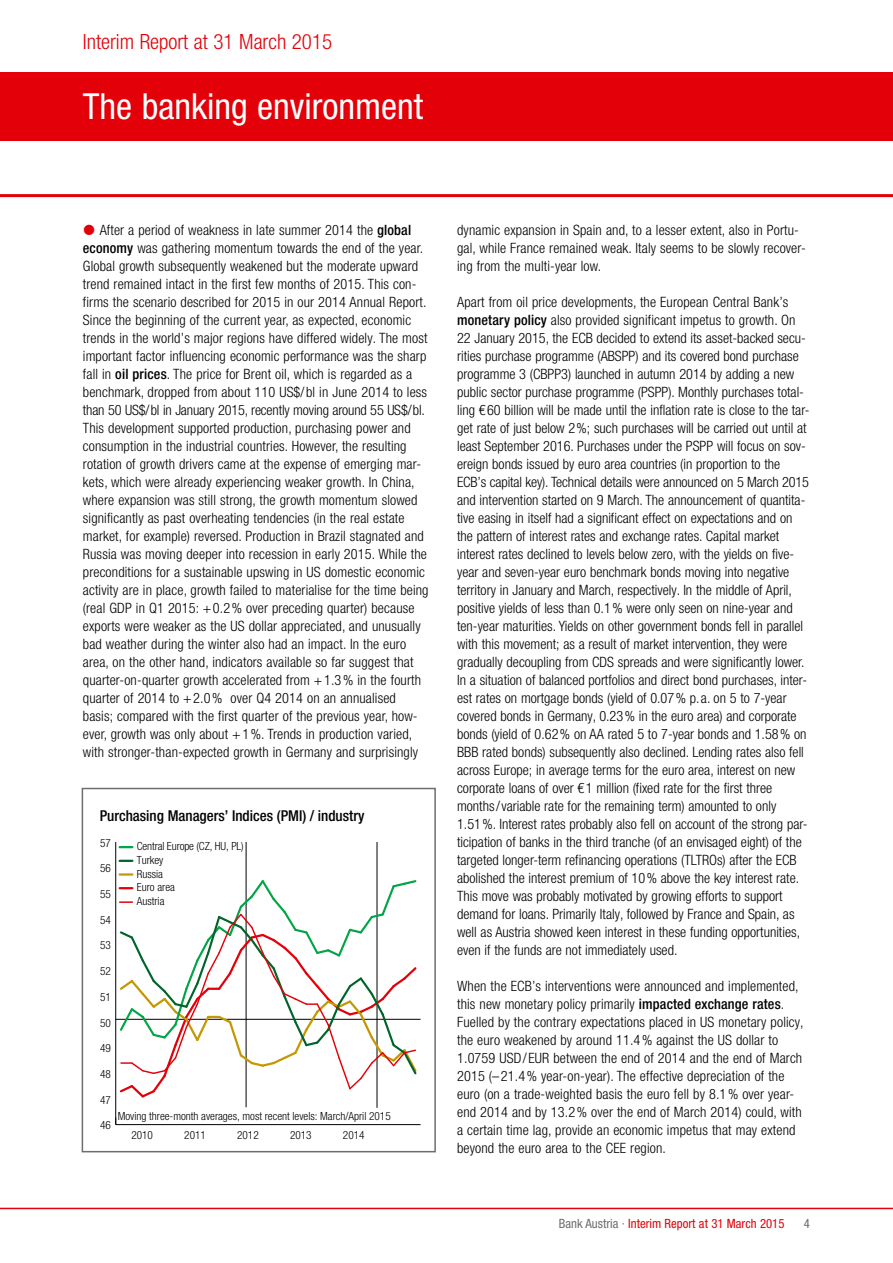
<style>
.page{position:relative;width:893px;height:1263px;background:#fff}
.page>*{position:absolute;margin:0;border:0;box-sizing:border-box;transform-origin:0 0}
.t1{font:condensed 36px "Helvetica Neue LT Pro";color:#fff}
.t2{font:300 condensed 21px "Helvetica Neue LT Pro";color:#e30009}
.t3{font:500 condensed 15px "Helvetica Neue LT Pro";color:#000}
.t4{font:300 condensed 14.25px/18px "Helvetica Neue LT Pro";letter-spacing:.01em;color:#000}
.t5{font:condensed 12.75px "Helvetica Neue LT Pro";color:#e30009}
.t6{font:condensed 12.75px "Helvetica Neue LT Pro";color:#6d6d6c}
.t7{font:300 condensed 11.25px/13.8px "Helvetica Neue LT Pro";color:#000}
.s1{font-weight:500}
.s2{color:#6d6d6c}
</style>
<div class="page">
<hr style="left:0;top:1208px;width:893px;height:1px;background:#e30009">
<div style="left:0;top:72px;width:893px;height:68px;background:#e30009"></div>
<hr style="left:0;top:194px;width:893px;height:3px;background:#e30009">
<hr style="left:116px;top:1124px;width:304px;height:1px;background:#000">
<hr style="left:246px;top:842px;width:1px;height:265px;background:#000">
<hr style="left:377px;top:842px;width:1px;height:266px;background:#000">
<hr style="left:115px;top:842px;width:1px;height:282px;background:#000">
<hr style="left:116px;top:1019px;width:304px;height:1px;background:#000">
<svg style="left:120px;top:846px;width:12px;height:2px"></svg>
<svg style="left:120px;top:860px;width:12px;height:2px"></svg>
<svg style="left:118px;top:873px;width:301px;height:226px"></svg>
<div style="left:82px;top:788px;width:354px;height:364px;border:2px solid #6d6d6c"></div>
<h2 class="t2" style="left:83px;top:30px;width:251px">Interim Report at 31 March 2015</h2>
<h1 class="t1" style="left:83px;top:85px;width:342px">The banking environment</h1>
<p class="t4" style="left:83px;top:221px;width:347px;text-indent:17px">After a period of weakness in late summer 2014 the <span class="s1">global economy</span> was gathering momentum towards the end of the year.<br>Global growth subsequently weakened but the moderate upward trend remained intact in the first few months of 2015. This con&shy;firms the scenario described for 2015 in our 2014 Annual Report.<br>Since the beginning of the current year, as expected, economic trends in the world’s major regions have differed widely. The most important factor influencing economic performance was the sharp fall in <span class="s1">oil prices</span>. The price for Brent oil, which is regarded as a benchmark, dropped from about 110 US$/bl in June 2014 to less than 50 US$/bl in January 2015, recently moving around 55 US$/bl.<br>This development supported production, purchasing power and consumption in the industrial countries. However, the resulting rotation of growth drivers came at the expense of emerging mar&shy;kets, which were already experiencing weaker growth. In China, where expansion was still strong, the growth momentum slowed significantly as past overheating tendencies (in the real estate market, for example) reversed. Production in Brazil stagnated and Russia was moving deeper into recession in early 2015. While the preconditions for a sustainable upswing in US domestic economic activity are in place, growth failed to materialise for the time being (real GDP in Q1 2015: +0.2% over preceding quarter) because exports were weaker as the US dollar appreciated, and unusually bad weather during the winter also had an impact. In the euro area, on the other hand, indicators available so far suggest that quarter-on-quarter growth accelerated from +1.3% in the fourth quarter of 2014 to +2.0% over Q4 2014 on an annualised basis; compared with the first quarter of the previous year, how&shy;ever, growth was only about +1%. Trends in production varied, with stronger-than-expected growth in Germany and surprisingly</p>
<p class="t4" style="left:457px;top:221px;width:350px">dynamic expansion in Spain and, to a lesser extent, also in Portu&shy;gal, while France remained weak. Italy seems to be slowly recover&shy;ing from the multi-year low.</p>
<p class="t4" style="left:457px;top:293px;width:354px">Apart from oil price developments, the European Central Bank’s <span class="s1">monetary policy</span> also provided significant impetus to growth. On 22 January 2015, the ECB decided to extend its asset-backed secu&shy;rities purchase programme (ABSPP) and its covered bond purchase programme 3 (CBPP3) launched in autumn 2014 by adding a new public sector purchase programme (PSPP). Monthly purchases total&shy;ling €60 billion will be made until the inflation rate is close to the tar&shy;get rate of just below 2%; such purchases will be carried out until at least September 2016. Purchases under the PSPP will focus on sov&shy;ereign bonds issued by euro area countries (in proportion to the ECB’s capital key). Technical details were announced on 5 March 2015 and intervention started on 9 March. The announcement of quantita&shy;tive easing in itself had a significant effect on expectations and on the pattern of interest rates and exchange rates. Capital market interest rates declined to levels below zero, with the yields on five&shy;year and seven-year euro benchmark bonds moving into negative territory in January and March, respectively. In the middle of April, positive yields of less than 0.1% were only seen on nine-year and ten-year maturities. Yields on other government bonds fell in parallel with this movement; as a result of market intervention, they were gradually decoupling from CDS spreads and were significantly lower.<br>In a situation of balanced portfolios and direct bond purchases, inter&shy;est rates on mortgage bonds (yield of 0.07% p.a. on 5 to 7-year covered bonds in Germany, 0.23% in the euro area) and corporate bonds (yield of 0.62% on AA rated 5 to 7-year bonds and 1.58% on BBB rated bonds) subsequently also declined. Lending rates also fell across Europe; in average terms for the euro area, interest on new corporate loans of over €1 million (fixed rate for the first three months/variable rate for the remaining term) amounted to only 1.51%. Interest rates probably also fell on account of the strong par&shy;ticipation of banks in the third tranche (of an envisaged eight) of the targeted longer-term refinancing operations (TLTROs) after the ECB abolished the interest premium of 10% above the key interest rate.<br>This move was probably motivated by growing efforts to support demand for loans. Primarily Italy, followed by France and Spain, as well as Austria showed keen interest in these funding opportunities, even if the funds are not immediately used.</p>
<p class="t4" style="left:457px;top:977px;width:348px">When the ECB’s interventions were announced and implemented, this new monetary policy primarily <span class="s1">impacted exchange rates</span>.<br>Fuelled by the contrary expectations placed in US monetary policy, the euro weakened by around 11.4% against the US dollar to 1.0759 USD/EUR between the end of 2014 and the end of March 2015 (–21.4% year-on-year). The effective depreciation of the euro (on a trade-weighted basis the euro fell by 8.1% over year&shy;end 2014 and by 13.2% over the end of March 2014) could, with a certain time lag, provide an economic impetus that may extend beyond the euro area to the CEE region.</p>
<p class="t3" style="left:100px;top:806px;width:266px">Purchasing Managers’ Indices (PMI) / industry</p>
<p class="t7" style="left:100px;top:836px;width:12px">57</p>
<p class="t7" style="left:137px;top:839px;width:108px">Central Europe (CZ, HU, PL)<br>Turkey<br>Russia<br>Euro area<br>Austria</p>
<p class="t7" style="left:100px;top:861px;width:12px">56</p>
<p class="t7" style="left:100px;top:887px;width:12px">55</p>
<p class="t7" style="left:100px;top:913px;width:12px">54</p>
<p class="t7" style="left:100px;top:938px;width:12px">53</p>
<p class="t7" style="left:100px;top:964px;width:12px">52</p>
<p class="t7" style="left:100px;top:990px;width:12px">51</p>
<p class="t7" style="left:100px;top:1016px;width:12px">50</p>
<p class="t7" style="left:100px;top:1041px;width:12px">49</p>
<p class="t7" style="left:100px;top:1067px;width:12px">48</p>
<p class="t7" style="left:100px;top:1093px;width:12px">47</p>
<p class="t7" style="left:118px;top:1109px;width:274px">Moving three-month averages, most recent levels: March/April 2015</p>
<p class="t7" style="left:100px;top:1118px;width:12px">46</p>
<p class="t7" style="left:131px;top:1128px;width:23px">2010</p>
<p class="t7" style="left:184px;top:1128px;width:23px">2011</p>
<p class="t7" style="left:237px;top:1128px;width:23px">2012</p>
<p class="t7" style="left:290px;top:1128px;width:23px">2013</p>
<p class="t7" style="left:343px;top:1128px;width:23px">2014</p>
<p class="t5" style="left:559px;top:1216px;width:227px"><span class="s2">Bank Austria ·</span> Interim Report at 31 March 2015</p>
<p class="t6" style="left:804px;top:1216px;width:8px">4</p>
</div>
